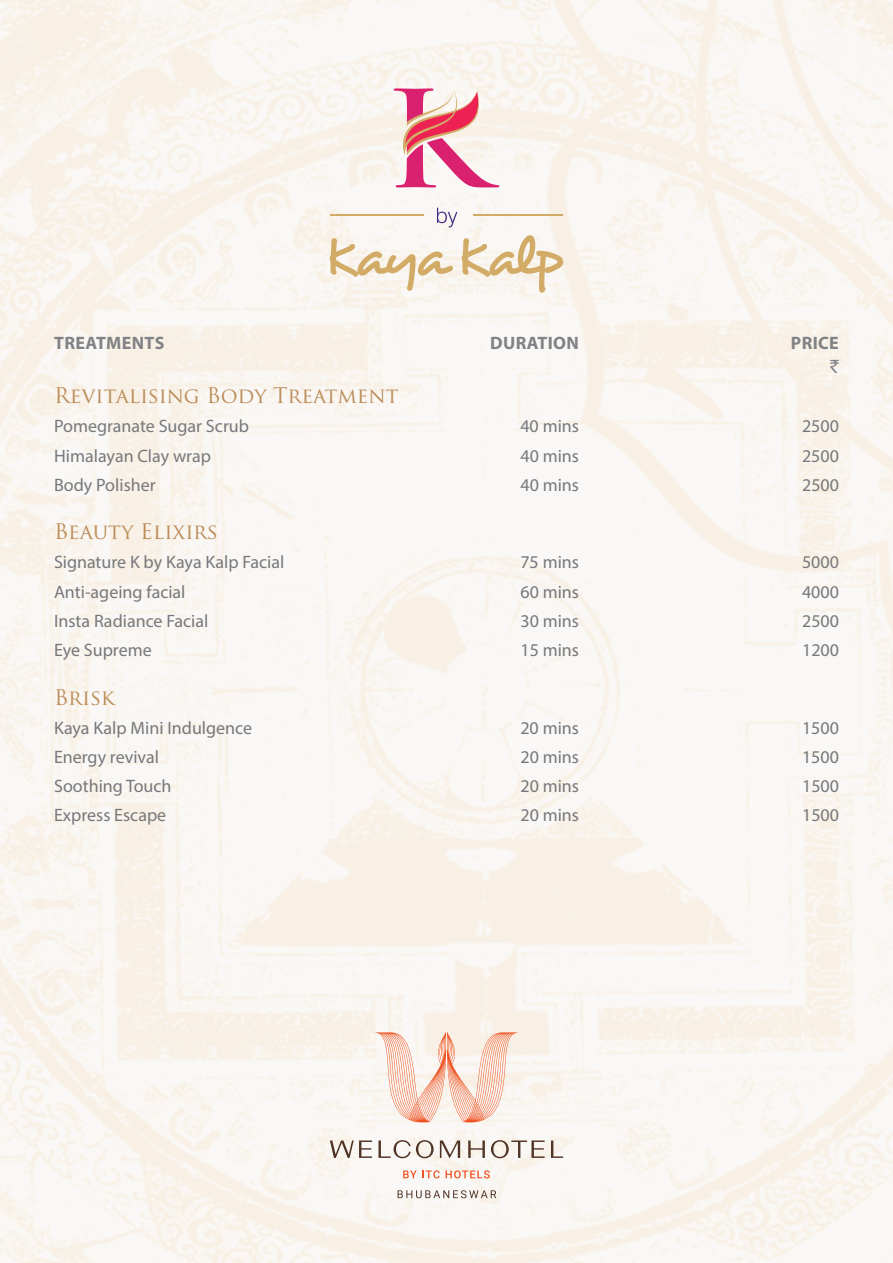
<style>
.page{position:relative;width:893px;height:1263px;background:#fff}
.page>*{position:absolute;margin:0;border:0;box-sizing:border-box;transform-origin:0 0}
.t1{font:21px "Trajan Pro";color:#bb8c58}
.t2{font:18px "Myriad Pro";color:#77787b}
.t3{font:700 18px "Myriad Pro";letter-spacing:.02em;color:#808285}
.t4{font:18px "Rupee Foradian";color:#808285}
</style>
<div class="page">
<svg style="left:330px;top:235px;width:233px;height:58px"></svg>
<svg style="left:437px;top:208px;width:20px;height:19px"></svg>
<hr style="left:473px;top:214px;width:90px;height:2px;background:#d2ab67">
<hr style="left:330px;top:214px;width:94px;height:2px;background:#d2ab67">
<svg style="left:394px;top:88px;width:105px;height:99px"></svg>
<svg style="left:403px;top:1170px;width:37px;height:8px"></svg>
<svg style="left:446px;top:1170px;width:44px;height:8px"></svg>
<svg style="left:374px;top:1032px;width:144px;height:90px"></svg>
<svg style="left:551px;top:1140px;width:12px;height:18px"></svg>
<svg style="left:330px;top:1140px;width:42px;height:18px"></svg>
<svg style="left:378px;top:1140px;width:56px;height:18px"></svg>
<svg style="left:440px;top:1140px;width:20px;height:18px"></svg>
<svg style="left:468px;top:1140px;width:17px;height:18px"></svg>
<svg style="left:491px;top:1140px;width:54px;height:18px"></svg>
<svg style="left:398px;top:1190px;width:98px;height:8px"></svg>
<p class="t3" style="left:54px;top:332px;width:112px">TREATMENTS</p>
<p class="t3" style="left:490px;top:332px;width:90px">DURATION</p>
<p class="t3" style="left:791px;top:332px;width:50px">PRICE</p>
<p class="t4" style="left:830px;top:356px;width:10px">`</p>
<p class="t1" style="left:54px;top:382px;width:346px">Revitalising Body Treatment</p>
<p class="t2" style="left:54px;top:415px;width:197px">Pomegranate Sugar Scrub</p>
<p class="t2" style="left:520px;top:415px;width:60px">40 mins</p>
<p class="t2" style="left:802px;top:415px;width:38px">2500</p>
<p class="t2" style="left:54px;top:444px;width:158px">Himalayan Clay wrap</p>
<p class="t2" style="left:520px;top:444px;width:60px">40 mins</p>
<p class="t2" style="left:802px;top:444px;width:38px">2500</p>
<p class="t2" style="left:54px;top:474px;width:103px">Body Polisher</p>
<p class="t2" style="left:520px;top:474px;width:60px">40 mins</p>
<p class="t2" style="left:802px;top:474px;width:38px">2500</p>
<p class="t1" style="left:54px;top:518px;width:166px">Beauty Elixirs</p>
<p class="t2" style="left:54px;top:551px;width:232px">Signature K by Kaya Kalp Facial</p>
<p class="t2" style="left:520px;top:551px;width:60px">75 mins</p>
<p class="t2" style="left:802px;top:551px;width:38px">5000</p>
<p class="t2" style="left:54px;top:580px;width:133px">Anti-ageing facial</p>
<p class="t2" style="left:520px;top:580px;width:60px">60 mins</p>
<p class="t2" style="left:802px;top:580px;width:38px">4000</p>
<p class="t2" style="left:54px;top:610px;width:156px">Insta Radiance Facial</p>
<p class="t2" style="left:520px;top:610px;width:60px">30 mins</p>
<p class="t2" style="left:802px;top:610px;width:38px">2500</p>
<p class="t2" style="left:54px;top:639px;width:99px">Eye Supreme</p>
<p class="t2" style="left:520px;top:639px;width:60px">15 mins</p>
<p class="t2" style="left:802px;top:639px;width:38px">1200</p>
<p class="t1" style="left:54px;top:683px;width:62px">Brisk</p>
<p class="t2" style="left:54px;top:716px;width:200px">Kaya Kalp Mini Indulgence</p>
<p class="t2" style="left:520px;top:716px;width:60px">20 mins</p>
<p class="t2" style="left:802px;top:716px;width:38px">1500</p>
<p class="t2" style="left:54px;top:746px;width:107px">Energy revival</p>
<p class="t2" style="left:520px;top:746px;width:60px">20 mins</p>
<p class="t2" style="left:802px;top:746px;width:38px">1500</p>
<p class="t2" style="left:54px;top:775px;width:119px">Soothing Touch</p>
<p class="t2" style="left:520px;top:775px;width:60px">20 mins</p>
<p class="t2" style="left:802px;top:775px;width:38px">1500</p>
<p class="t2" style="left:54px;top:804px;width:114px">Express Escape</p>
<p class="t2" style="left:520px;top:804px;width:60px">20 mins</p>
<p class="t2" style="left:802px;top:804px;width:38px">1500</p>
</div>
